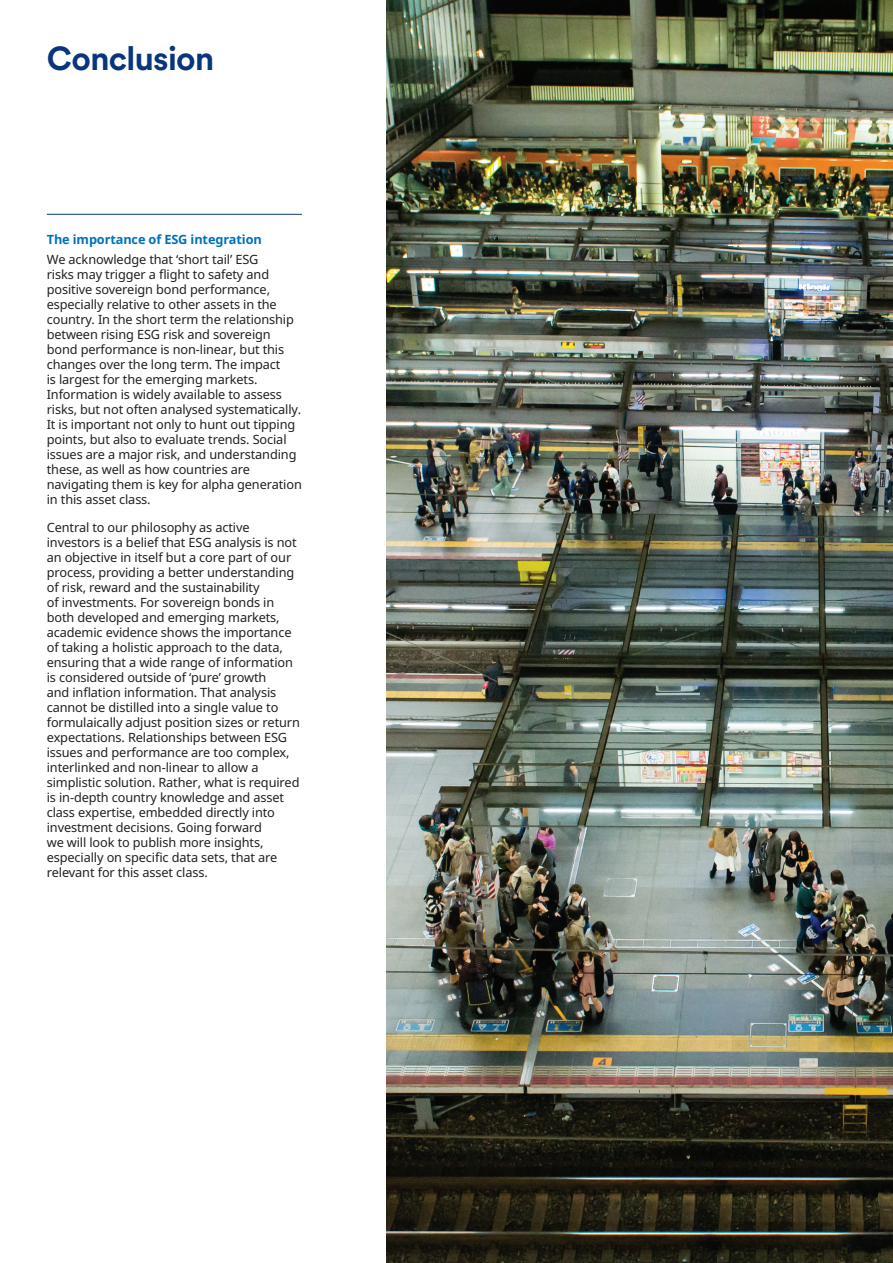
<style>
.page{position:relative;width:893px;height:1263px;background:#fff}
.page>*{position:absolute;margin:0;border:0;box-sizing:border-box;transform-origin:0 0}
._22_24_Heading_Pruss{font:700 33px "Schroders Circular";letter-spacing:-.02em;color:#08357c}
._8_5_10_Body_Text_Bl{font:12.75px/15px "Noto Sans";letter-spacing:-.01em;color:#231f20}
._8_5_10_Sub_Head_Bod{font:700 12.75px "Noto Sans";letter-spacing:-.01em;color:#0072bc}
</style>
<div class="page">
<hr style="left:47px;top:214px;width:255px;height:1px;background:#08357c">
<img style="left:387px;top:0;width:506px;height:1263px">
<p class="_22_24_Heading_Pruss" style="left:47px;top:36px;width:169px">Conclusion</p>
<p class="_8_5_10_Sub_Head_Bod" style="left:47px;top:231px;width:217px">The importance of ESG integration</p>
<p class="_8_5_10_Body_Text_Bl" style="left:47px;top:251px;width:257px">We acknowledge that ‘short tail’ ESG<br>risks may trigger a flight to safety and positive sovereign bond performance, especially relative to other assets in the country. In the short term the relationship between rising ESG risk and sovereign bond performance is non-linear, but this changes over the long term. The impact<br>is largest for the emerging markets.<br>Information is widely available to assess risks, but not often analysed systematically.<br>It is important not only to hunt out tipping points, but also to evaluate trends. Social issues are a major risk, and understanding these, as well as how countries are navigating them is key for alpha generation in this asset class.</p>
<p class="_8_5_10_Body_Text_Bl" style="left:47px;top:519px;width:255px">Central to our philosophy as active investors is a belief that ESG analysis is not an objective in itself but a core part of our process, providing a better understanding of risk, reward and the sustainability<br>of investments. For sovereign bonds in both developed and emerging markets, academic evidence shows the importance of taking a holistic approach to the data, ensuring that a wide range of information is considered outside of ‘pure’ growth<br>and inflation information. That analysis cannot be distilled into a single value to formulaically adjust position sizes or return expectations. Relationships between ESG issues and performance are too complex, interlinked and non-linear to allow a simplistic solution. Rather, what is required is in-depth country knowledge and asset class expertise, embedded directly into investment decisions. Going forward<br>we will look to publish more insights, especially on specific data sets, that are relevant for this asset class.</p>
</div>
